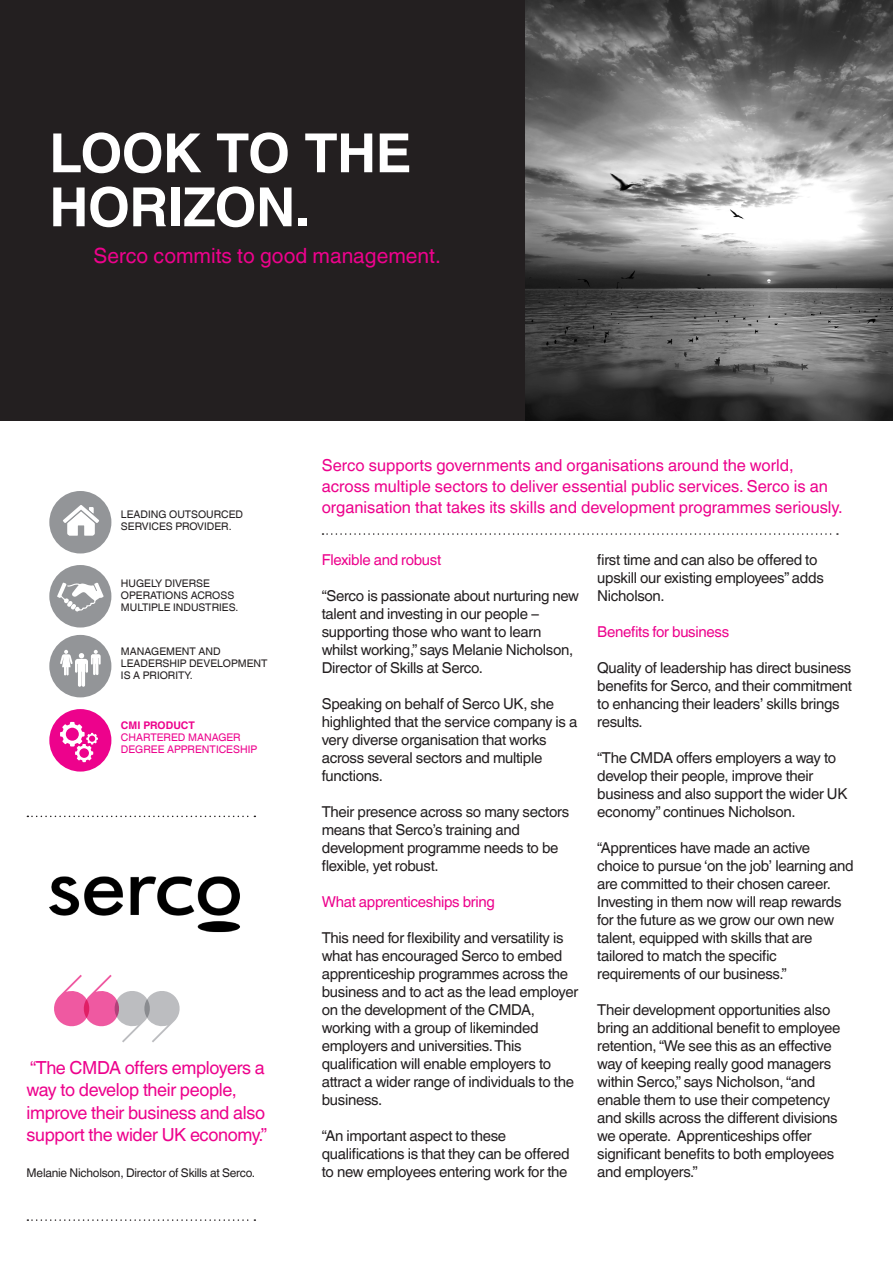
<style>
.page{position:relative;width:893px;height:1263px;background:#fff}
.page>*{position:absolute;margin:0;border:0;box-sizing:border-box;transform-origin:0 0}
.t1{font:700 54px/54px "Helvetica World";letter-spacing:-.01em;color:#fff}
.t2{font:21px "Helvetica World";color:#ed028c}
.t3{font:18px/22.5px "Helvetica World";letter-spacing:-.02em;color:#ed028c}
.t4{font:16.5px/21px "Helvetica World";color:#ed028c}
.t5{font:15px/18px "Helvetica World";letter-spacing:-.02em;color:#231f20}
.t6{font:15px "Helvetica World";letter-spacing:-.02em;color:#ed028c}
.t7{font:12px "Helvetica World";letter-spacing:-.02em;color:#231f20}
.t8{font:10.5px/12px "Helvetica World";color:#231f20}
.t9{font:10.5px "Helvetica World";color:#ed028c}
.t10{font:700 10.5px "Helvetica World";color:#ed028c}
</style>
<div class="page">
<div style="left:0;top:0;width:893px;height:421px;background:#231f20"></div>
<svg style="left:54px;top:975px;width:126px;height:67px"></svg>
<svg style="left:322px;top:533px;width:516px;height:2px"></svg>
<svg style="left:27px;top:816px;width:228px;height:1px"></svg>
<svg style="left:27px;top:1219px;width:228px;height:2px"></svg>
<div style="left:49px;top:565px;width:62px;height:62px;background:#939598;border-radius:50%"></div>
<div style="left:49px;top:491px;width:62px;height:62px;background:#939598;border-radius:50%"></div>
<div style="left:49px;top:635px;width:62px;height:62px;background:#939598;border-radius:50%"></div>
<div style="left:49px;top:709px;width:62px;height:62px;background:#ed028c;border-radius:50%"></div>
<svg style="left:57px;top:583px;width:47px;height:28px"></svg>
<svg style="left:60px;top:650px;width:41px;height:37px"></svg>
<svg style="left:63px;top:505px;width:36px;height:30px"></svg>
<svg style="left:60px;top:722px;width:38px;height:40px"></svg>
<img style="left:525px;top:0;width:368px;height:421px">
<img style="left:49px;top:876px;width:191px;height:57px">
<p class="t1" style="left:49px;top:127px;width:364px">LOOK TO THE<br>HORIZON.</p>
<p class="t2" style="left:93px;top:243px;width:349px">Serco commits to good management.</p>
<p class="t8" style="left:121px;top:508px;width:124px">LEADING OUTSOURCED<br>SERVICES PROVIDER.</p>
<p class="t8" style="left:121px;top:577px;width:119px">HUGELY DIVERSE<br>OPERATIONS ACROSS<br>MULTIPLE INDUSTRIES.</p>
<p class="t8" style="left:121px;top:645px;width:148px">MANAGEMENT AND<br>LEADERSHIP DEVELOPMENT<br>IS A PRIORITY.</p>
<p class="t10" style="left:121px;top:720px;width:75px">CMI PRODUCT</p>
<p class="t9" style="left:121px;top:732px;width:121px">CHARTERED MANAGER</p>
<p class="t9" style="left:121px;top:744px;width:138px">DEGREE APPRENTICESHIP</p>
<p class="t3" style="left:27px;top:1056px;width:242px">“The CMDA offers employers a way to develop their people, improve their business and also support the wider UK economy.”</p>
<p class="t7" style="left:27px;top:1166px;width:230px">Melanie Nicholson, Director of Skills at Serco.</p>
<p class="t4" style="left:322px;top:454px;width:522px">Serco supports governments and organisations around the world, across multiple sectors to deliver essential public services. Serco is an organisation that takes its skills and development programmes seriously.</p>
<p class="t6" style="left:322px;top:551px;width:121px">Flexible and robust</p>
<p class="t5" style="left:322px;top:587px;width:259px">“Serco is passionate about nurturing new talent and investing in our people – supporting those who want to learn whilst working,” says Melanie Nicholson, Director of Skills at Serco.</p>
<p class="t5" style="left:322px;top:695px;width:257px">Speaking on behalf of Serco UK, she highlighted that the service company is a very diverse organisation that works across several sectors and multiple functions.</p>
<p class="t5" style="left:322px;top:803px;width:249px">Their presence across so many sectors means that Serco’s training and development programme needs to be flexible, yet robust.</p>
<p class="t6" style="left:322px;top:893px;width:175px">What apprenticeships bring</p>
<p class="t5" style="left:322px;top:929px;width:258px">This need for flexibility and versatility is what has encouraged Serco to embed apprenticeship programmes across the business and to act as the lead employer on the development of the CMDA, working with a group of likeminded employers and universities. This qualification will enable employers to attract a wider range of individuals to the business.</p>
<p class="t5" style="left:322px;top:1127px;width:249px">“An important aspect to these qualifications is that they can be offered to new employees entering work for the</p>
<p class="t5" style="left:597px;top:551px;width:228px">first time and can also be offered to upskill our existing employees” adds<br>Nicholson.</p>
<p class="t6" style="left:597px;top:623px;width:133px">Benefits for business</p>
<p class="t5" style="left:597px;top:659px;width:256px">Quality of leadership has direct business benefits for Serco, and their commitment to enhancing their leaders’ skills brings results.</p>
<p class="t5" style="left:597px;top:749px;width:252px">“The CMDA offers employers a way to develop their people, improve their business and also support the wider UK economy” continues Nicholson.</p>
<p class="t5" style="left:597px;top:839px;width:258px">“Apprentices have made an active choice to pursue ‘on the job’ learning and are committed to their chosen career.<br>Investing in them now will reap rewards for the future as we grow our own new talent, equipped with skills that are tailored to match the specific requirements of our business.”</p>
<p class="t5" style="left:597px;top:1001px;width:245px">Their development opportunities also bring an additional benefit to employee retention, “We see this as an effective way of keeping really good managers within Serco,” says Nicholson, “and enable them to use their competency and skills across the different divisions we operate. Apprenticeships offer significant benefits to both employees and employers.”</p>
</div>
